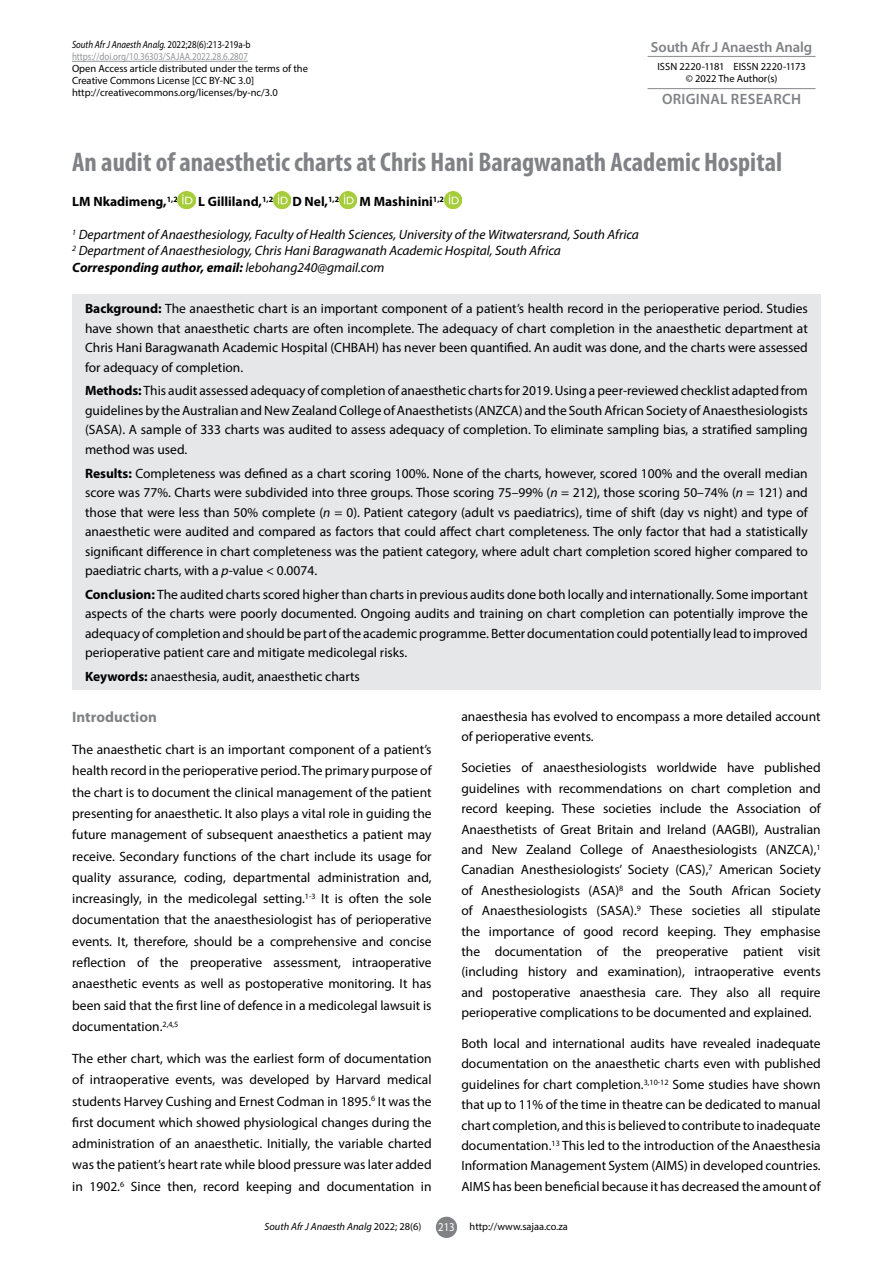
<style>
.page{position:relative;width:893px;height:1263px;background:#fff}
.page>*{position:absolute;margin:0;border:0;box-sizing:border-box;transform-origin:0 0}
.t1{font:700 condensed 27px "Myriad Pro";color:#808285}
.t2{font:600 15px "Myriad Pro";letter-spacing:.02em;color:#808285}
.t3{font:700 15px "Myriad Pro";color:#808285}
.t4{font:600 14.7px "Myriad Pro";letter-spacing:-.01em;color:#808285}
.t5{font:13.5px/20.4px "Myriad Pro";color:#000;text-align:justify}
.t6{font:italic 13.5px/16.5px "Myriad Pro";color:#000}
.t7{font:700 13.5px "Myriad Pro";color:#000}
.t8{font:10.5px/12px "Myriad Pro";color:#000}
.t9{font:10.5px/12px "Myriad Pro";color:#93959a;scale:.85 1}
.t10{font:italic 10.5px "Myriad Pro";color:#000}
.s1{font-style:italic;color:#000}
.s2{color:#000}
.s3{font-weight:700}
.s4{font-style:italic}
.s5{font-style:normal}
.s6{font-size:12px;color:#fff}
</style>
<div class="page">
<div style="left:436px;top:1217px;width:21px;height:21px;background:#808285;border-radius:50%"></div>
<hr style="left:72px;top:61px;width:176px;height:1px;background:#93959a">
<hr style="left:648px;top:56px;width:168px;height:1px;background:#939598">
<hr style="left:648px;top:88px;width:168px;height:1px;background:#939598">
<div style="left:72px;top:294px;width:748px;height:396px;background:#e6e7e8"></div>
<img style="left:178px;top:191px;width:17px;height:18px">
<img style="left:273px;top:191px;width:18px;height:18px">
<img style="left:339px;top:191px;width:18px;height:18px">
<img style="left:444px;top:191px;width:18px;height:18px">
<p class="t9" style="left:72px;top:39px;width:212px"><span class="s1">South Afr J Anaesth Analg.</span> <span class="s2">2022;28(6):213-219a-b </span>https://doi.org/10.36303/SAJAA.2022.28.6.2807</p>
<p class="t8" style="left:72px;top:63px;width:237px">Open Access article distributed under the terms of the<br>Creative Commons License [CC BY-NC 3.0] http://creativecommons.org/licenses/by-nc/3.0</p>
<p class="t4" style="left:651px;top:37px;width:163px">South Afr J Anaesth Analg</p>
<p class="t8" style="left:657px;top:60px;width:150px;text-align:center">ISSN 2220-1181 EISSN 2220-1173 © 2022 The Author(s)</p>
<p class="t2" style="left:662px;top:90px;width:141px">ORIGINAL RESEARCH</p>
<h1 class="t1" style="left:72px;top:145px;width:711px">An audit of anaesthetic charts at Chris Hani Baragwanath Academic Hospital</h1>
<p class="t7" style="left:72px;top:192px;width:107px">LM Nkadimeng,<sup>1,2</sup></p>
<p class="t7" style="left:198px;top:192px;width:76px">L Gilliland,<sup>1,2</sup></p>
<p class="t7" style="left:292px;top:192px;width:48px">D Nel,<sup>1,2</sup></p>
<p class="t7" style="left:360px;top:192px;width:86px">M Mashinini<sup>1,2</sup></p>
<p class="t6" style="left:72px;top:226px;width:568px"><sup>1</sup> Department of Anaesthesiology, Faculty of Health Sciences, University of the Witwatersrand, South Africa<br><sup>2</sup> Department of Anaesthesiology, Chris Hani Baragwanath Academic Hospital, South Africa<br><span class="s3">Corresponding author, email:</span> lebohang240@gmail.com</p>
<p class="t5" style="left:85px;top:299px;width:724px;line-height:19.5px"><span class="s3">Background:</span> The anaesthetic chart is an important component of a patient’s health record in the perioperative period. Studies have shown that anaesthetic charts are often incomplete. The adequacy of chart completion in the anaesthetic department at Chris Hani Baragwanath Academic Hospital (CHBAH) has never been quantified. An audit was done, and the charts were assessed for adequacy of completion.</p>
<p class="t5" style="left:85px;top:381px;width:724px;line-height:19.5px"><span class="s3">Methods:</span> This audit assessed adequacy of completion of anaesthetic charts for 2019. Using a peer-reviewed checklist adapted from guidelines by the Australian and New Zealand College of Anaesthetists (ANZCA) and the South African Society of Anaesthesiologists (SASA). A sample of 333 charts was audited to assess adequacy of completion. To eliminate sampling bias, a stratified sampling method was used.</p>
<p class="t5" style="left:85px;top:463px;width:724px;line-height:19.5px"><span class="s3">Results:</span> Completeness was defined as a chart scoring 100%. None of the charts, however, scored 100% and the overall median score was 77%. Charts were subdivided into three groups. Those scoring 75–99% (<span class="s4">n</span> = 212), those scoring 50–74% (<span class="s4">n</span> = 121) and those that were less than 50% complete (<span class="s4">n</span> = 0). Patient category (adult vs paediatrics), time of shift (day vs night) and type of anaesthetic were audited and compared as factors that could affect chart completeness. The only factor that had a statistically significant difference in chart completeness was the patient category, where adult chart completion scored higher compared to paediatric charts, with a <span class="s4">p</span>-value &lt; 0.0074.</p>
<p class="t5" style="left:85px;top:584px;width:724px;line-height:19.5px"><span class="s3">Conclusion:</span> The audited charts scored higher than charts in previous audits done both locally and internationally. Some important aspects of the charts were poorly documented. Ongoing audits and training on chart completion can potentially improve the adequacy of completion and should be part of the academic programme. Better documentation could potentially lead to improved perioperative patient care and mitigate medicolegal risks.</p>
<p class="t5" style="left:85px;top:666px;width:276px"><span class="s3">Keywords:</span> anaesthesia, audit, anaesthetic charts</p>
<p class="t3" style="left:72px;top:707px;width:86px">Introduction</p>
<p class="t5" style="left:72px;top:739px;width:361px;line-height:21.3px">The anaesthetic chart is an important component of a patient’s health record in the perioperative period. The primary purpose of the chart is to document the clinical management of the patient presenting for anaesthetic. It also plays a vital role in guiding the future management of subsequent anaesthetics a patient may receive. Secondary functions of the chart include its usage for quality assurance, coding, departmental administration and, increasingly, in the medicolegal setting.<sup>1-3</sup> It is often the sole documentation that the anaesthesiologist has of perioperative events. It, therefore, should be a comprehensive and concise reflection of the preoperative assessment, intraoperative anaesthetic events as well as postoperative monitoring. It has been said that the first line of defence in a medicolegal lawsuit is documentation.<sup>2,4,5</sup></p>
<p class="t5" style="left:72px;top:1047px;width:361px;line-height:21.3px">The ether chart, which was the earliest form of documentation of intraoperative events, was developed by Harvard medical students Harvey Cushing and Ernest Codman in 1895.<sup>6</sup> It was the first document which showed physiological changes during the administration of an anaesthetic. Initially, the variable charted was the patient’s heart rate while blood pressure was later added in 1902.<sup>6</sup> Since then, record keeping and documentation in</p>
<p class="t5" style="left:461px;top:706px;width:361px">anaesthesia has evolved to encompass a more detailed account of perioperative events.</p>
<p class="t5" style="left:461px;top:757px;width:361px">Societies of anaesthesiologists worldwide have published guidelines with recommendations on chart completion and record keeping. These societies include the Association of Anaesthetists of Great Britain and Ireland (AAGBI), Australian and New Zealand College of Anaesthesiologists (ANZCA),<sup>1<br></sup>Canadian Anesthesiologists’ Society (CAS),<sup>7</sup> American Society of Anesthesiologists (ASA)<sup>8</sup> and the South African Society of Anaesthesiologists (SASA).<sup>9</sup> These societies all stipulate the importance of good record keeping. They emphasise the documentation of the preoperative patient visit (including history and examination), intraoperative events and postoperative anaesthesia care. They also all require perioperative complications to be documented and explained.</p>
<p class="t5" style="left:461px;top:1033px;width:361px">Both local and international audits have revealed inadequate documentation on the anaesthetic charts even with published guidelines for chart completion.<sup>3,10-12</sup> Some studies have shown that up to 11% of the time in theatre can be dedicated to manual chart completion, and this is believed to contribute to inadequate documentation.<sup>13</sup> This led to the introduction of the Anaesthesia Information Management System (AIMS) in developed countries.<br>AIMS has been beneficial because it has decreased the amount of</p>
<p class="t10" style="left:265px;top:1220px;width:158px">South Afr J Anaesth Analg <span class="s5">2022; 28(6)</span></p>
<p class="t8" style="left:438px;top:1220px;width:131px"><span class="s6">213</span> http://www.sajaa.co.za</p>
</div>
